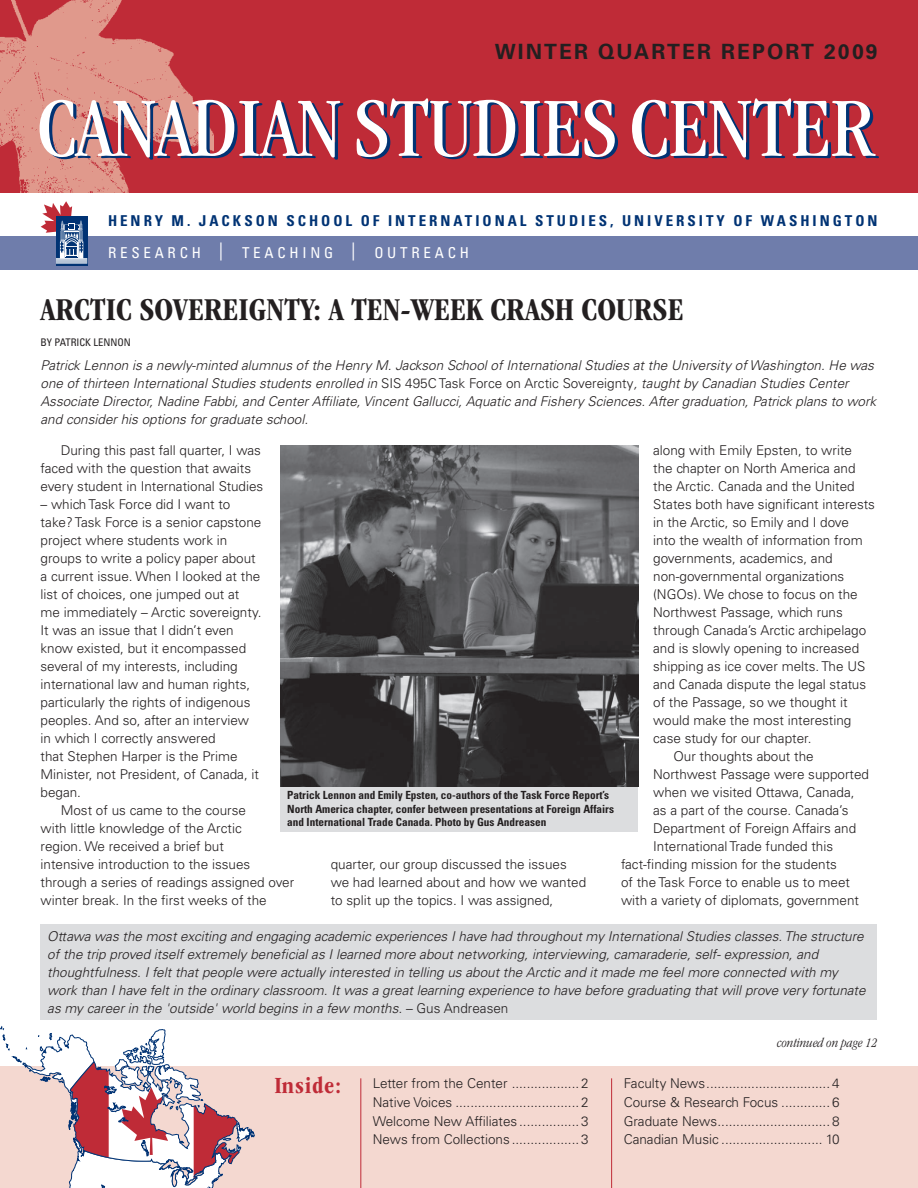
<style>
.page{position:relative;width:918px;height:1188px;background:#fff}
.page>*{position:absolute;margin:0;border:0;box-sizing:border-box;transform-origin:0 0}
.t1{font:condensed 87px "ITC Garamond Std";letter-spacing:-.005em;color:#fff}
.t2{font:700 condensed 33px "ITC Garamond Std";color:#231f20}
.t3{font:700 condensed 24px "ITC Garamond Std";letter-spacing:.05em;color:#bf2b37}
.t4{font:700 21px "Univers LT Std";letter-spacing:.1em;color:#231f20}
.t5{font:700 condensed 15px "Univers LT Std";letter-spacing:.2em;color:#013374}
.t6{font:condensed 15px "Univers LT Std";letter-spacing:.25em;color:#fff}
.t7{font:300 13.5px/18px "Univers LT Std";color:#231f20}
.t8{font:italic 300 13.5px/18px "Univers LT Std";color:#231f20}
.t9{font:italic 300 condensed 13.5px "ITC Garamond Std";color:#231f20}
.t10{font:700 condensed 11.25px/13.5px "Univers LT Std";color:#231f20}
.t11{font:condensed 10.5px "Univers LT Std";color:#231f20}
.s1{font-size:18px}
.s2{font-style:normal}
</style>
<div class="page">
<div style="left:0;top:0;width:918px;height:192px;background:#bf2b37"></div>
<img style="left:0;top:0;width:213px;height:192px">
<div style="left:0;top:236px;width:918px;height:34px;background:#6f7dab"></div>
<div style="left:0;top:1066px;width:918px;height:122px;background:#f4d8d0"></div>
<svg style="left:56px;top:216px;width:31px;height:49px"></svg>
<hr style="left:56px;top:258px;width:31px;height:1px;background:#fff">
<hr style="left:56px;top:260px;width:31px;height:1px;background:#fff">
<hr style="left:56px;top:261px;width:31px;height:1px;background:#fff">
<hr style="left:56px;top:262px;width:31px;height:1px;background:#fff">
<hr style="left:56px;top:263px;width:31px;height:1px;background:#fff">
<svg style="left:41px;top:201px;width:42px;height:58px"></svg>
<hr style="left:611px;top:1078px;width:1px;height:110px;background:#bf2b37">
<hr style="left:360px;top:1078px;width:1px;height:110px;background:#bf2b37">
<svg style="left:1px;top:1026px;width:254px;height:162px"></svg>
<div style="left:280px;top:786px;width:358px;height:46px;background:#dcdddf"></div>
<img style="left:280px;top:446px;width:358px;height:341px">
<div style="left:40px;top:924px;width:838px;height:96px;background:#dcdddf"></div>
<h3 class="t4" style="left:495px;top:39px;width:384px">WINTER QUARTER REPORT 2009</h3>
<h1 class="t1" style="left:37px;top:80px;width:840px">CANADIAN STUDIES CENTER</h1>
<p class="t5" style="left:108px;top:212px;width:771px">Henry M. Jackson Sch ool of Internati onal Studi es, U ni versi ty of Washi ngton</p>
<p class="t6" style="left:108px;top:243px;width:362px">RESEAR CH <span class="s1">|</span> TEACHING <span class="s1">|</span> OUTR EACH</p>
<h2 class="t2" style="left:40px;top:291px;width:645px">ARCTIC SOVEREIGNTY: A TEN-WEEK CRASH COURSE</h2>
<p class="t11" style="left:40px;top:336px;width:92px">BY PATRICK LENNO N</p>
<p class="t8" style="left:40px;top:357px;width:837px">Patrick Lennon is a newly-minted alumnus of the Henry M. Jackson School of International Studies at the University of Washington. He was one of thirteen International Studies students enrolled in <span class="s2">SIS 495C Task Force on Arctic Sovereignty</span>, taught by Canadian Studies Center Associate Director, Nadine Fabbi, and Center Affiliate, Vincent Gallucci, Aquatic and Fishery Sciences. After graduation, Patrick plans to work and consider his options for graduate school.</p>
<p class="t7" style="left:41px;top:442px;width:224px;text-indent:20px">During this past fall quarter, I was faced with the question that awaits every student in International Studies</p>
<p class="t7" style="left:41px;top:495px;width:223px">– which Task Force did I want to take? Task Force is a senior capstone project where students work in groups to write a policy paper about a current issue. When I looked at the list of choices, one jumped out at me immediately – Arctic sovereignty.<br>It was an issue that I didn’t even know existed, but it encompassed several of my interests, including international law and human rights, particularly the rights of indigenous peoples. And so, after an interview in which I correctly answered<br>that Stephen Harper is the Prime<br>Minister, not President, of Canada, it began.</p>
<p class="t7" style="left:41px;top:801px;width:255px;text-indent:20px">Most of us came to the course<br>with little knowledge of the Arctic<br>region. We received a brief but<br>intensive introduction to the issues through a series of readings assigned over winter break. In the first weeks of the</p>
<p class="t7" style="left:653px;top:441px;width:200px">along with Emily Epsten, to write</p>
<p class="t7" style="left:653px;top:459px;width:204px">the chapter on North America and</p>
<p class="t7" style="left:653px;top:477px;width:203px">the Arctic. Canada and the United</p>
<p class="t7" style="left:653px;top:495px;width:223px">States both have significant interests</p>
<p class="t7" style="left:653px;top:513px;width:197px">in the Arctic, so Emily and I dove</p>
<p class="t7" style="left:653px;top:531px;width:211px">into the wealth of information from</p>
<p class="t7" style="left:653px;top:549px;width:181px">governments, academics, and</p>
<p class="t7" style="left:653px;top:567px;width:193px">non-governmental organizations</p>
<p class="t7" style="left:653px;top:585px;width:206px">(NGOs). We chose to focus on the</p>
<p class="t7" style="left:653px;top:603px;width:191px">Northwest Passage, which runs</p>
<p class="t7" style="left:653px;top:621px;width:215px">through Canada’s Arctic archipelago</p>
<p class="t7" style="left:653px;top:639px;width:208px">and is slowly opening to increased</p>
<p class="t7" style="left:653px;top:657px;width:214px">shipping as ice cover melts. The US</p>
<p class="t7" style="left:653px;top:675px;width:215px">and Canada dispute the legal status</p>
<p class="t7" style="left:653px;top:693px;width:196px">of the Passage, so we thought it</p>
<p class="t7" style="left:653px;top:711px;width:200px">would make the most interesting</p>
<p class="t7" style="left:653px;top:729px;width:160px">case study for our chapter.</p>
<p class="t7" style="left:673px;top:747px;width:142px">Our thoughts about the</p>
<p class="t7" style="left:653px;top:765px;width:217px">Northwest Passage were supported</p>
<p class="t7" style="left:653px;top:783px;width:203px">when we visited Ottawa, Canada,</p>
<p class="t7" style="left:653px;top:801px;width:197px">as a part of the course. Canada’s</p>
<p class="t7" style="left:653px;top:819px;width:205px">Department of Foreign Affairs and</p>
<p class="t7" style="left:653px;top:837px;width:181px">International Trade funded this</p>
<p class="t7" style="left:621px;top:855px;width:217px">fact-finding mission for the students</p>
<p class="t7" style="left:621px;top:873px;width:231px">of the Task Force to enable us to meet</p>
<p class="t7" style="left:621px;top:891px;width:240px">with a variety of diplomats, government</p>
<p class="t10" style="left:287px;top:789px;width:328px">Patrick Lennon and Emily Epsten, co-authors of the Task Force Report’s<br>North America chapter, confer between presentations at Foreign Affairs and International Trade Canada. Photo by Gus Andreasen</p>
<p class="t7" style="left:331px;top:855px;width:257px">quarter, our group discussed the issues we had learned about and how we wanted to split up the topics. I was assigned,</p>
<p class="t8" style="left:47px;top:927px;width:820px">Ottawa was the most exciting and engaging academic experiences I have had throughout my International Studies classes. The structure of the trip proved itself extremely beneficial as I learned more about networking, interviewing, camaraderie, self- expression, and thoughtfulness. I felt that people were actually interested in telling us about the Arctic and it made me feel more connected with my work than I have felt in the ordinary classroom. It was a great learning experience to have before graduating that will prove very fortunate as my career in the 'outside' world begins in a few months. <span class="s2">– Gus Andreasen</span></p>
<h3 class="t3" style="left:274px;top:1072px;width:68px">INSIDE:</h3>
<p class="t9" style="left:777px;top:1036px;width:102px">continued on page 12</p>
<p class="t7" style="left:373px;top:1074px;width:218px;line-height:18.6px;text-align:justify">Letter from the Center .................. 2<br>Native Voices ................................. 2<br>Welcome New Affiliates ................ 3<br>News from Collections .................. 3</p>
<p class="t7" style="left:624px;top:1074px;width:217px;line-height:18.6px;text-align:justify">Faculty News................................. 4<br>Course &amp; Research Focus ............. 6<br>Graduate News.............................. 8<br>Canadian Music ........................... 10</p>
</div>
